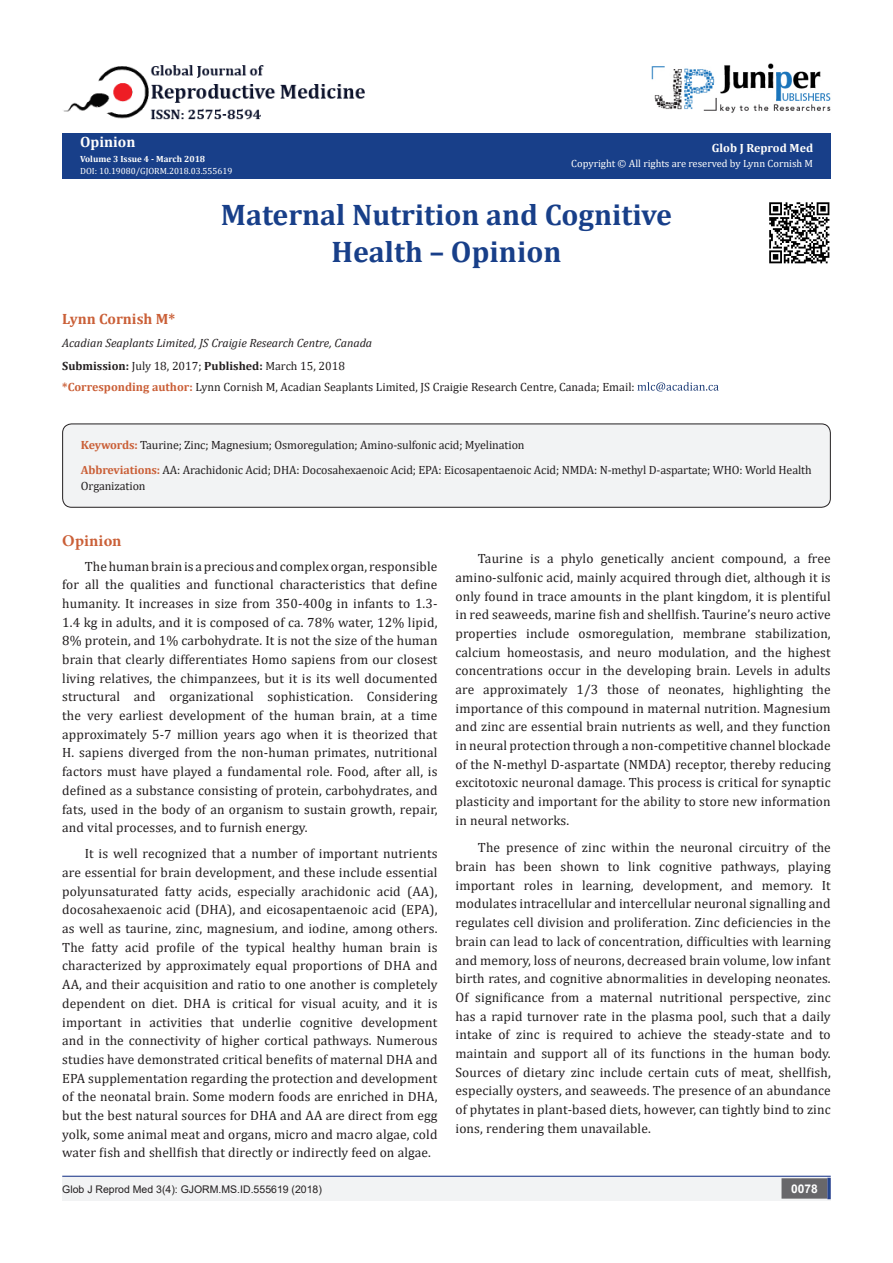
<style>
.page{position:relative;width:893px;height:1263px;background:#fff}
.page>*{position:absolute;margin:0;border:0;box-sizing:border-box;transform-origin:0 0}
.t1{font:700 29.85px "Cambria";color:#183f89}
.t2{font:700 16.5px "Minion Pro";letter-spacing:.01em;color:#ca5f37}
.t3{font:700 15px "Cambria";color:#ca5f37}
.t4{font:700 15px "Cambria";color:#fffefc}
.t5{font:13.5px/18.8px "Cambria";letter-spacing:.01em;color:#231f20;text-align:justify}
.t6{font:12px/15.8px "Cambria";letter-spacing:-.01em;color:#231f20}
.t7{font:italic 12px "Cambria";color:#231f20}
.t8{font:700 12px "Cambria";color:#fffefc}
.t9{font:700 12px "Arial";color:#fff}
.t10{font:10.5px "Cambria";color:#fffefc}
.t11{font:10.5px "Arial";color:#231f20}
.t12{font:9px "Cambria";color:#fff}
.t13{font:700 9px "Cambria";color:#fffefc}
.s1{color:#fffefc}
.s2{font-weight:700}
.s3{font-weight:700;color:#ca5f37}
</style>
<div class="page">
<div style="left:62px;top:134px;width:769px;height:45px;background:#183f89"></div>
<svg style="left:637px;top:382px;width:82px;height:9px"></svg>
<div style="left:62px;top:1177px;width:393px;height:24px;background:#f2f3f4"></div>
<div style="left:455px;top:1177px;width:376px;height:24px;background:#f2f3f4"></div>
<div style="left:782px;top:1179px;width:45px;height:19px;background:#68676a"></div>
<div style="left:781px;top:1178px;width:46px;height:20px;border:2px solid #68676a"></div>
<svg style="left:827px;top:1178px;width:4px;height:21px"></svg>
<div style="left:63px;top:424px;width:767px;height:83px;background:#f2f3f4;border-radius:9px"></div>
<div style="left:62px;top:423px;width:769px;height:85px;border:1px solid #231f20;border-radius:9px"></div>
<img style="left:651px;top:63px;width:180px;height:50px">
<img style="left:63px;top:65px;width:302px;height:55px">
<hr style="left:62px;top:1176px;width:769px;height:1px;background:#253f8e">
<img style="left:769px;top:202px;width:61px;height:62px">
<p class="t4" style="left:80px;top:131px;width:57px">Opinion</p>
<p class="t13" style="left:80px;top:153px;width:127px">Volume 3 Issue 4 - March 2018</p>
<p class="t12" style="left:80px;top:166px;width:154px"><span class="s1">DOI:</span> 10.19080/GJORM.2018.03.555619</p>
<p class="t8" style="left:712px;top:139px;width:103px">Glob J Reprod Med</p>
<p class="t10" style="left:571px;top:157px;width:243px">Copyright © All rights are reserved by Lynn Cornish M</p>
<p class="t1" style="left:221px;top:194px;width:453px">Maternal Nutrition and Cognitive</p>
<p class="t1" style="left:331px;top:231px;width:231px">Health – Opinion</p>
<p class="t3" style="left:62px;top:308px;width:114px">Lynn Cornish M*</p>
<p class="t7" style="left:62px;top:334px;width:311px">Acadian Seaplants Limited, JS Craigie Research Centre, Canada</p>
<p class="t6" style="left:62px;top:358px;width:284px"><span class="s2">Submission:</span> July 18, 2017; <span class="s2">Published:</span> March 15, 2018</p>
<p class="t6" style="left:62px;top:378px;width:574px"><span class="s3">*Corresponding author:</span> Lynn Cornish M, Acadian Seaplants Limited, JS Craigie Research Centre, Canada; Email:</p>
<p class="t6" style="left:81px;top:437px;width:445px"><span class="s3">Keywords:</span> Taurine; Zinc; Magnesium; Osmoregulation; Amino-sulfonic acid; Myelination</p>
<p class="t6" style="left:81px;top:462px;width:732px"><span class="s3">Abbreviations:</span> AA: Arachidonic Acid; DHA: Docosahexaenoic Acid; EPA: Eicosapentaenoic Acid; NMDA: N-methyl D-aspartate; WHO: World Health<br>Organization</p>
<p class="t2" style="left:62px;top:529px;width:61px">Opinion</p>
<p class="t5" style="left:62px;top:557px;width:377px;text-indent:22px">The human brain is a precious and complex organ, responsible for all the qualities and functional characteristics that define humanity. It increases in size from 350-400g in infants to 1.3- 1.4 kg in adults, and it is composed of ca. 78% water, 12% lipid, 8% protein, and 1% carbohydrate. It is not the size of the human brain that clearly differentiates Homo sapiens from our closest living relatives, the chimpanzees, but it is its well documented structural and organizational sophistication. Considering the very earliest development of the human brain, at a time approximately 5-7 million years ago when it is theorized that H. sapiens diverged from the non-human primates, nutritional factors must have played a fundamental role. Food, after all, is defined as a substance consisting of protein, carbohydrates, and fats, used in the body of an organism to sustain growth, repair, and vital processes, and to furnish energy.</p>
<p class="t5" style="left:62px;top:844px;width:377px;text-indent:22px">It is well recognized that a number of important nutrients are essential for brain development, and these include essential polyunsaturated fatty acids, especially arachidonic acid (AA), docosahexaenoic acid (DHA), and eicosapentaenoic acid (EPA), as well as taurine, zinc, magnesium, and iodine, among others.<br>The fatty acid profile of the typical healthy human brain is characterized by approximately equal proportions of DHA and AA, and their acquisition and ratio to one another is completely dependent on diet. DHA is critical for visual acuity, and it is important in activities that underlie cognitive development and in the connectivity of higher cortical pathways. Numerous studies have demonstrated critical benefits of maternal DHA and EPA supplementation regarding the protection and development of the neonatal brain. Some modern foods are enriched in DHA, but the best natural sources for DHA and AA are direct from egg yolk, some animal meat and organs, micro and macro algae, cold water fish and shellfish that directly or indirectly feed on algae.</p>
<p class="t5" style="left:455px;top:549px;width:377px;text-indent:22px">Taurine is a phylo genetically ancient compound, a free amino-sulfonic acid, mainly acquired through diet, although it is only found in trace amounts in the plant kingdom, it is plentiful in red seaweeds, marine fish and shellfish. Taurine’s neuro active properties include osmoregulation, membrane stabilization, calcium homeostasis, and neuro modulation, and the highest concentrations occur in the developing brain. Levels in adults are approximately 1/3 those of neonates, highlighting the importance of this compound in maternal nutrition. Magnesium and zinc are essential brain nutrients as well, and they function in neural protection through a non-competitive channel blockade of the N-methyl D-aspartate (NMDA) receptor, thereby reducing excitotoxic neuronal damage. This process is critical for synaptic plasticity and important for the ability to store new information in neural networks.</p>
<p class="t5" style="left:455px;top:838px;width:377px;text-indent:22px">The presence of zinc within the neuronal circuitry of the brain has been shown to link cognitive pathways, playing important roles in learning, development, and memory. It modulates intracellular and intercellular neuronal signalling and regulates cell division and proliferation. Zinc deficiencies in the brain can lead to lack of concentration, difficulties with learning and memory, loss of neurons, decreased brain volume, low infant birth rates, and cognitive abnormalities in developing neonates.<br>Of significance from a maternal nutritional perspective, zinc has a rapid turnover rate in the plasma pool, such that a daily intake of zinc is required to achieve the steady-state and to maintain and support all of its functions in the human body.<br>Sources of dietary zinc include certain cuts of meat, shellfish, especially oysters, and seaweeds. The presence of an abundance of phytates in plant-based diets, however, can tightly bind to zinc ions, rendering them unavailable.</p>
<p class="t11" style="left:62px;top:1182px;width:261px">Glob J Reprod Med 3(4): GJORM.MS.ID.555619 (2018)</p>
<p class="t9" style="left:791px;top:1180px;width:28px">0078</p>
</div>
